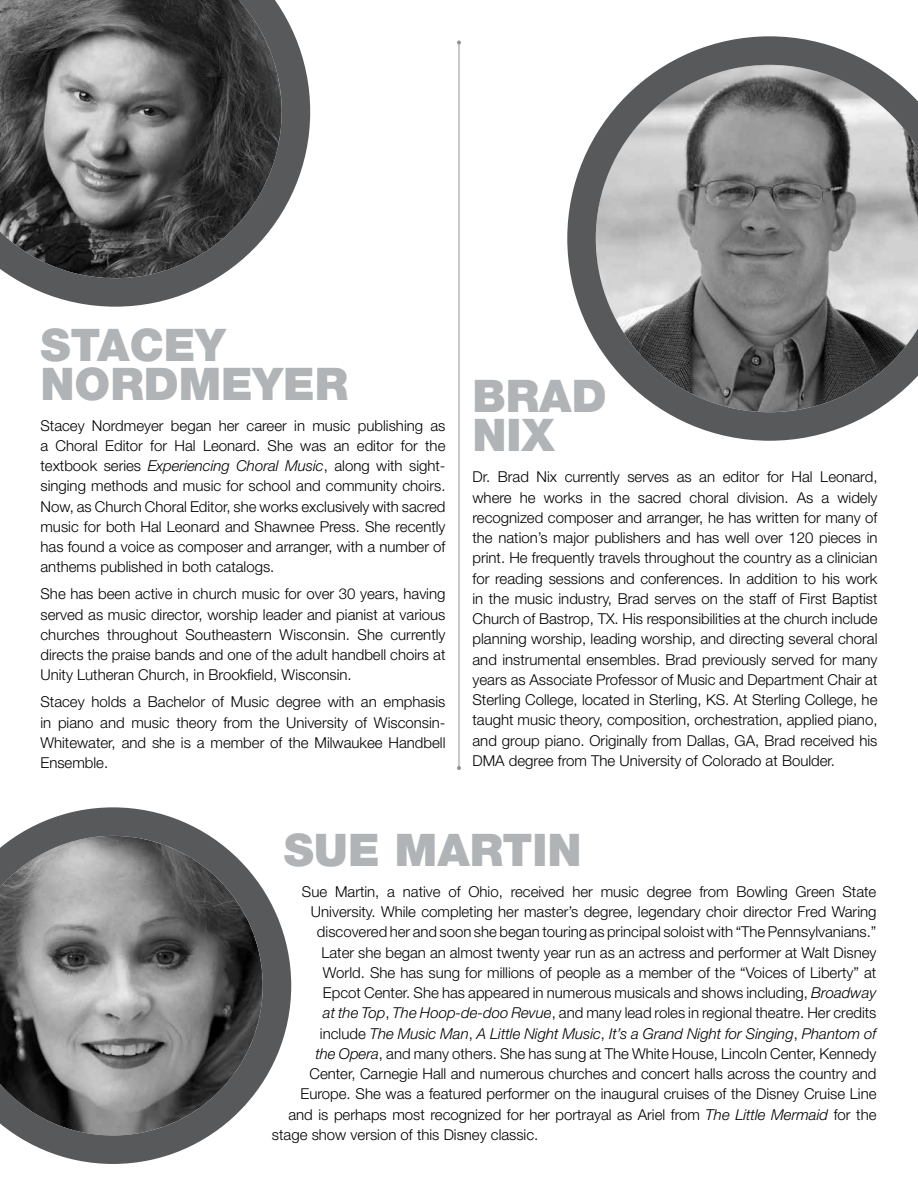
<style>
.page{position:relative;width:918px;height:1188px;background:#fff}
.page>*{position:absolute;margin:0;border:0;box-sizing:border-box;transform-origin:0 0}
.t1{font:900 45px/39px "Helvetica Neue";color:#b1b4b6}
.t2{font:300 15px/20.2px "Helvetica Neue";color:#000;text-align:justify}
.t3{font:italic 300 15px "Helvetica Neue";color:#000}
.s1{font-style:italic}
.s2{font-style:normal}
</style>
<div class="page">
<svg style="left:567px;top:36px;width:351px;height:405px"></svg>
<svg style="left:0;top:0;width:310px;height:307px;background:#696969"></svg>
<hr style="left:459px;top:43px;width:1px;height:725px;background:#939598">
<svg style="left:457px;top:41px;width:4px;height:4px"></svg>
<svg style="left:457px;top:766px;width:4px;height:4px"></svg>
<svg style="left:0;top:807px;width:291px;height:357px"></svg>
<h1 class="t1" style="left:40px;top:325px;width:309px">STACEY<br>NORDMEYER</h1>
<p class="t2" style="left:40px;top:415px;width:407px">Stacey Nordmeyer began her career in music publishing as a Choral Editor for Hal Leonard. She was an editor for the textbook series <span class="s1">Experiencing Choral Music</span>, along with sight&shy;singing methods and music for school and community choirs.<br>Now, as Church Choral Editor, she works exclusively with sacred music for both Hal Leonard and Shawnee Press. She recently has found a voice as composer and arranger, with a number of anthems published in both catalogs.</p>
<p class="t2" style="left:40px;top:584px;width:407px">She has been active in church music for over 30 years, having served as music director, worship leader and pianist at various churches throughout Southeastern Wisconsin. She currently directs the praise bands and one of the adult handbell choirs at Unity Lutheran Church, in Brookfield, Wisconsin.</p>
<p class="t2" style="left:40px;top:692px;width:407px">Stacey holds a Bachelor of Music degree with an emphasis in piano and music theory from the University of Wisconsin-Whitewater, and she is a member of the Milwaukee Handbell Ensemble.</p>
<h1 class="t1" style="left:472px;top:377px;width:136px">BRAD<br>NIX</h1>
<p class="t2" style="left:472px;top:467px;width:407px">Dr. Brad Nix currently serves as an editor for Hal Leonard, where he works in the sacred choral division. As a widely recognized composer and arranger, he has written for many of the nation’s major publishers and has well over 120 pieces in print. He frequently travels throughout the country as a clinician for reading sessions and conferences. In addition to his work in the music industry, Brad serves on the staff of First Baptist Church of Bastrop, TX. His responsibilities at the church include planning worship, leading worship, and directing several choral and instrumental ensembles. Brad previously served for many years as Associate Professor of Music and Department Chair at Sterling College, located in Sterling, KS. At Sterling College, he taught music theory, composition, orchestration, applied piano, and group piano. Originally from Dallas, GA, Brad received his DMA degree from The University of Colorado at Boulder.</p>
<h1 class="t1" style="left:284px;top:830px;width:299px">SUE MARTIN</h1>
<p class="t2" style="left:302px;top:881px;width:576px">Sue Martin, a native of Ohio, received her music degree from Bowling Green State</p>
<p class="t2" style="left:311px;top:901px;width:567px">University. While completing her master’s degree, legendary choir director Fred Waring</p>
<p class="t2" style="left:317px;top:922px;width:561px">discovered her and soon she began touring as principal soloist with “The Pennsylvanians.”</p>
<p class="t2" style="left:321px;top:942px;width:557px">Later she began an almost twenty year run as an actress and performer at Walt Disney</p>
<p class="t2" style="left:323px;top:962px;width:555px">World. She has sung for millions of people as a member of the “Voices of Liberty” at</p>
<p class="t2" style="left:323px;top:982px;width:555px">Epcot Center. She has appeared in numerous musicals and shows including, <span class="s1">Broadway</span></p>
<p class="t2" style="left:323px;top:1003px;width:555px"><span class="s1">at the Top</span>, <span class="s1">The Hoop-de-doo Revue</span>, and many lead roles in regional theatre. Her credits</p>
<p class="t3" style="left:320px;top:1024px;width:558px"><span class="s2">include</span> The Music Man<span class="s2">,</span> A Little Night Music<span class="s2">,</span> It’s a Grand Night for Singing<span class="s2">,</span> Phantom of</p>
<p class="t2" style="left:315px;top:1043px;width:562px"><span class="s1">the Opera</span>, and many others. She has sung at The White House, Lincoln Center, Kennedy</p>
<p class="t2" style="left:309px;top:1063px;width:568px">Center, Carnegie Hall and numerous churches and concert halls across the country and</p>
<p class="t2" style="left:300px;top:1084px;width:578px">Europe. She was a featured performer on the inaugural cruises of the Disney Cruise Line</p>
<p class="t2" style="left:288px;top:1104px;width:590px">and is perhaps most recognized for her portrayal as Ariel from <span class="s1">The Little Mermaid</span> for the</p>
<p class="t2" style="left:272px;top:1124px;width:268px">stage show version of this Disney classic.</p>
</div>
